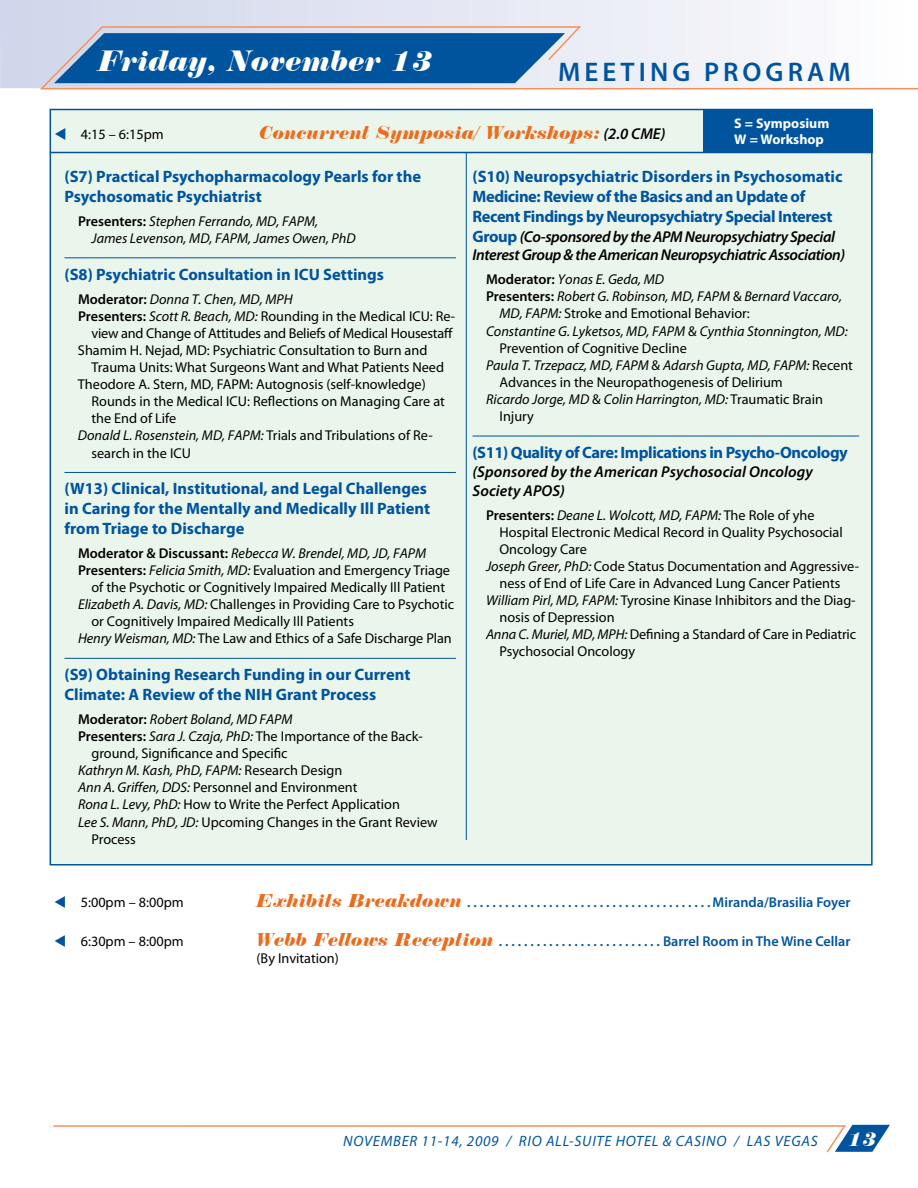
<style>
.page{position:relative;width:918px;height:1188px;background:#fff}
.page>*{position:absolute;margin:0;border:0;box-sizing:border-box;transform-origin:0 0}
.t1{font:italic 28.5px "Normande BT";color:#fff}
.t2{font:600 27px "Myriad Pro";letter-spacing:.15em;color:#00549e}
.t3{font:italic 19.5px "Normande BT";color:#fff}
.t4{font:italic 18px "Normande BT";color:#e96d1f}
.t5{font:700 16.5px/19.8px "Myriad Pro";color:#00549e}
.t6{font:700 16.5px/19.8px "Myriad Pro";letter-spacing:-.025em;color:#00549e}
.t7{font:italic 600 15.75px/18.9px "Myriad Pro";letter-spacing:-.025em;color:#000}
.t8{font:italic 600 15.75px/18.9px "Myriad Pro";letter-spacing:.005em;color:#000}
.t9{font:italic 15px "Myriad Pro";letter-spacing:.05em;color:#00549e}
.t10{font:14.25px "Myriad Pro";color:#000}
.t11{font:italic 14.25px/17.1px "Myriad Pro";color:#000}
.t12{font:600 14.25px/17.1px "Myriad Pro";color:#00549e}
.t13{font:700 13.95px/16.8px "Myriad Pro";color:#fff}
.s1{color:#00549e}
.s2{font-family:"Myriad Pro";font-weight:600;font-size:15.75px;color:#000}
.s3{font-weight:600;font-style:normal}
.s4{font-weight:600}
.s5{font-style:italic}
.s6{font-style:normal}
.s7{font-weight:700;font-style:normal;font-size:16.5px;color:#00549e}
.s8{font-family:"Normande BT";font-weight:400;font-style:italic;font-size:18px;color:#e96d1f}
.s9{font-weight:400;color:#000}
</style>
<div class="page">
<svg style="left:53px;top:1124px;width:837px;height:29px"></svg>
<div style="left:0;top:0;width:918px;height:88px;background:linear-gradient(to right,#cfd5e9,#fdfcfe)"></div>
<svg style="left:38px;top:25px;width:880px;height:65px"></svg>
<svg style="left:54px;top:33px;width:511px;height:50px;background:#1761a5"></svg>
<div style="left:50px;top:109px;width:823px;height:757px;background:#eaf5ec;border:2px solid #00549e"></div>
<hr style="left:466px;top:153px;width:1px;height:687px;background:#00549e">
<hr style="left:50px;top:152px;width:823px;height:1px;background:#00549e">
<hr style="left:64px;top:257px;width:392px;height:1px;background:#00549e">
<hr style="left:64px;top:472px;width:392px;height:1px;background:#00549e">
<hr style="left:64px;top:658px;width:392px;height:1px;background:#00549e">
<hr style="left:472px;top:436px;width:387px;height:1px;background:#00549e">
<div style="left:703px;top:109px;width:170px;height:44px;background:#00549e"></div>
<h1 class="t1" style="left:99px;top:43px;width:336px">Friday, November 13</h1>
<h2 class="t2" style="left:558px;top:55px;width:294px">MEETING PROGRAM</h2>
<p class="t13" style="left:734px;top:114px;width:97px">S = Symposium<br>W = Workshop</p>
<p class="t10" style="left:54px;top:125px;width:111px"><span class="s1">▼</span> 4:15 – 6:15pm</p>
<p class="t4" style="left:260px;top:121px;width:408px">Concurrent Symposia/ Workshops: <span class="s2">(2.0 CME)</span></p>
<p class="t5" style="left:64px;top:166px;width:358px">(S7) Practical Psychopharmacology Pearls for the<br>Psychosomatic Psychiatrist</p>
<p class="t11" style="left:91px;top:212px;width:266px;text-indent:-13px"><span class="s3">Presenters:</span> Stephen Ferrando, MD, FAPM,<br>James Levenson, MD, FAPM, James Owen, PhD</p>
<p class="t5" style="left:64px;top:264px;width:321px">(S8) Psychiatric Consultation in ICU Settings</p>
<p class="t11" style="left:78px;top:290px;width:216px"><span class="s3">Moderator:</span> Donna T. Chen, MD, MPH</p>
<p class="t10" style="left:78px;top:307px;width:379px"><span class="s4">Presenters:</span> <span class="s5">Scott R. Beach, MD:</span> Rounding in the Medical ICU: Re-</p>
<p class="t10" style="left:91px;top:324px;width:363px">view and Change of Attitudes and Beliefs of Medical Housestaff</p>
<p class="t10" style="left:78px;top:341px;width:351px">Shamim H. Nejad, MD: Psychiatric Consultation to Burn and</p>
<p class="t10" style="left:91px;top:358px;width:354px">Trauma Units: What Surgeons Want and What Patients Need</p>
<p class="t10" style="left:78px;top:376px;width:349px">Theodore A. Stern, MD, FAPM: Autognosis (self-knowledge)</p>
<p class="t10" style="left:91px;top:393px;width:355px">Rounds in the Medical ICU: Reflections on Managing Care at</p>
<p class="t10" style="left:91px;top:410px;width:86px">the End of Life</p>
<p class="t11" style="left:78px;top:427px;width:356px">Donald L. Rosenstein, MD, FAPM: <span class="s6">Trials and Tribulations of Re-</span></p>
<p class="t10" style="left:92px;top:444px;width:101px">search in the ICU</p>
<p class="t5" style="left:64px;top:478px;width:367px">(W13) Clinical, Institutional, and Legal Challenges in Caring for the Mentally and Medically Ill Patient from Triage to Discharge</p>
<p class="t11" style="left:78px;top:544px;width:350px"><span class="s3">Moderator &amp; Discussant:</span> Rebecca W. Brendel, MD, JD, FAPM</p>
<p class="t10" style="left:78px;top:561px;width:374px"><span class="s4">Presenters:</span> <span class="s5">Felicia Smith, MD:</span> Evaluation and Emergency Triage</p>
<p class="t10" style="left:91px;top:579px;width:355px">of the Psychotic or Cognitively Impaired Medically Ill Patient</p>
<p class="t10" style="left:78px;top:596px;width:378px"><span class="s5">Elizabeth A. Davis, MD:</span> Challenges in Providing Care to Psychotic</p>
<p class="t10" style="left:91px;top:613px;width:264px">or Cognitively Impaired Medically Ill Patients</p>
<p class="t10" style="left:78px;top:630px;width:375px"><span class="s5">Henry Weisman, MD:</span> The Law and Ethics of a Safe Discharge Plan</p>
<p class="t5" style="left:64px;top:664px;width:347px">(S9) Obtaining Research Funding in our Current<br>Climate: A Review of the NIH Grant Process</p>
<p class="t11" style="left:78px;top:710px;width:216px"><span class="s3">Moderator:</span> Robert Boland, MD FAPM</p>
<p class="t10" style="left:78px;top:727px;width:346px"><span class="s4">Presenters:</span> <span class="s5">Sara J. Czaja, PhD:</span> The Importance of the Back-</p>
<p class="t10" style="left:92px;top:745px;width:198px">ground, Significance and Specific</p>
<p class="t11" style="left:78px;top:762px;width:266px">Kathryn M. Kash, PhD, FAPM: <span class="s6">Research Design</span></p>
<p class="t10" style="left:78px;top:779px;width:281px"><span class="s5">Ann A. Griffen, DDS:</span> Personnel and Environment</p>
<p class="t10" style="left:78px;top:796px;width:324px"><span class="s5">Rona L. Levy, PhD:</span> How to Write the Perfect Application</p>
<p class="t10" style="left:78px;top:813px;width:361px"><span class="s5">Lee S. Mann, PhD, JD:</span> Upcoming Changes in the Grant Review</p>
<p class="t10" style="left:92px;top:830px;width:46px">Process</p>
<p class="t6" style="left:472px;top:166px;width:372px">(S10) Neuropsychiatric Disorders in Psychosomatic<br>Medicine: Review of the Basics and an Update of<br>Recent Findings by Neuropsychiatry Special Interest</p>
<p class="t7" style="left:472px;top:226px;width:374px"><span class="s7">Group</span> (Co-sponsored by the APM Neuropsychiatry Special<br>Interest Group &amp; the American Neuropsychiatric Association)</p>
<p class="t11" style="left:486px;top:271px;width:180px"><span class="s3">Moderator:</span> Yonas E. Geda, MD</p>
<p class="t11" style="left:486px;top:288px;width:358px"><span class="s3">Presenters:</span> Robert G. Robinson, MD, FAPM <span class="s6">&amp;</span> Bernard Vaccaro,</p>
<p class="t10" style="left:499px;top:305px;width:252px"><span class="s5">MD, FAPM:</span> Stroke and Emotional Behavior:</p>
<p class="t11" style="left:486px;top:322px;width:363px">Constantine G. Lyketsos, MD, FAPM <span class="s6">&amp;</span> Cynthia Stonnington, MD:</p>
<p class="t10" style="left:499px;top:339px;width:189px">Prevention of Cognitive Decline</p>
<p class="t11" style="left:486px;top:356px;width:369px">Paula T. Trzepacz, MD, FAPM <span class="s6">&amp;</span> Adarsh Gupta, MD, FAPM: <span class="s6">Recent</span></p>
<p class="t10" style="left:499px;top:373px;width:285px">Advances in the Neuropathogenesis of Delirium</p>
<p class="t11" style="left:486px;top:390px;width:338px">Ricardo Jorge, MD <span class="s6">&amp;</span> Colin Harrington, MD: <span class="s6">Traumatic Brain</span></p>
<p class="t10" style="left:499px;top:408px;width:36px">Injury</p>
<p class="t6" style="left:472px;top:442px;width:377px">(S11) Quality of Care: Implications in Psycho-Oncology</p>
<p class="t8" style="left:472px;top:462px;width:342px">(Sponsored by the American Psychosocial Oncology<br>Society APOS)</p>
<p class="t11" style="left:486px;top:506px;width:330px"><span class="s3">Presenters:</span> Deane L. Wolcott, MD, FAPM: <span class="s6">The Role of yhe</span></p>
<p class="t10" style="left:499px;top:523px;width:345px">Hospital Electronic Medical Record in Quality Psychosocial</p>
<p class="t10" style="left:499px;top:540px;width:89px">Oncology Care</p>
<p class="t10" style="left:486px;top:557px;width:375px"><span class="s5">Joseph Greer, PhD:</span> Code Status Documentation and Aggressive-</p>
<p class="t10" style="left:499px;top:574px;width:342px">ness of End of Life Care in Advanced Lung Cancer Patients</p>
<p class="t10" style="left:486px;top:592px;width:371px"><span class="s5">William Pirl, MD, FAPM:</span> Tyrosine Kinase Inhibitors and the Diag-</p>
<p class="t10" style="left:499px;top:609px;width:117px">nosis of Depression</p>
<p class="t10" style="left:486px;top:626px;width:372px"><span class="s5">Anna C. Muriel, MD, MPH:</span> Defining a Standard of Care in Pediatric</p>
<p class="t10" style="left:499px;top:643px;width:137px">Psychosocial Oncology</p>
<p class="t10" style="left:54px;top:893px;width:131px"><span class="s1">▼</span> 5:00pm – 8:00pm</p>
<p class="t12" style="left:256px;top:893px;width:596px"><span class="s8">Exhibits Breakdown</span> . . . . . . . . . . . . . . . . . . . . . . . . . . . . . . . . . . . . . . Miranda/Brasilia Foyer</p>
<p class="t10" style="left:54px;top:932px;width:131px"><span class="s1">▼</span> 6:30pm – 8:00pm</p>
<p class="t12" style="left:256px;top:932px;width:596px"><span class="s8">Webb Fellows Reception</span> . . . . . . . . . . . . . . . . . . . . . . . . . . Barrel Room in The Wine Cellar <span class="s9">(By Invitation)</span></p>
<p class="t9" style="left:343px;top:1132px;width:476px">NOVEMBER 11-14, 2009 / RIO ALL-SUITE HOTEL &amp; CASINO / LAS VEGAS</p>
<h3 class="t3" style="left:848px;top:1127px;width:30px">13</h3>
</div>
